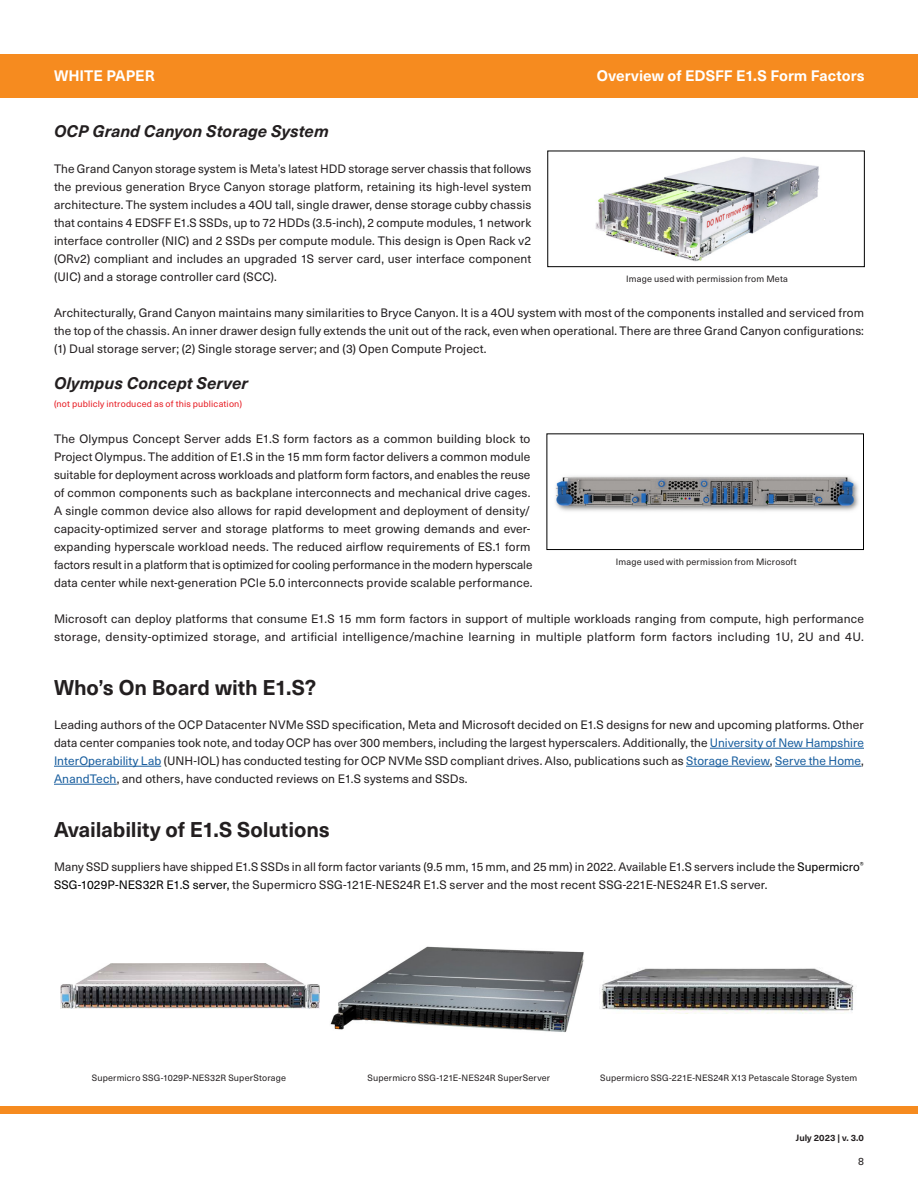
<style>
.page{position:relative;width:918px;height:1188px;background:#fff}
.page>*{position:absolute;margin:0;border:0;box-sizing:border-box;transform-origin:0 0}
.subheading{font:700 21px "Neue Haas Unica W1 G";letter-spacing:-.005em;color:#231f20}
.t1{font:italic 700 16.5px "Neue Haas Unica W1 G";color:#231f20}
.t2{font:700 15px "Neue Haas Unica W1 G";letter-spacing:.005em;color:#fff}
.t3{font:12px/18px "Neue Haas Unica W1 G";letter-spacing:.01em;color:#231f20;text-align:justify}
.t4{font:10.5px "Neue Haas Unica W1 G";color:#231f20}
.t5{font:9px "Neue Haas Unica W1 G";letter-spacing:.02em;color:#231f20}
.t6{font:9px "Neue Haas Unica W1 G";letter-spacing:.02em;color:#e71b22}
.t7{font:700 9px "Neue Haas Unica W1 G";color:#231f20}
.s1{color:#175d9e}
.s2{color:#000}
</style>
<div class="page">
<div style="left:0;top:1106px;width:918px;height:8px;background:#f68b1f"></div>
<div style="left:0;top:54px;width:918px;height:44px;background:#f68b1f"></div>
<hr style="left:710px;top:748px;width:154px;height:1px;background:#175d9e">
<hr style="left:54px;top:766px;width:107px;height:1px;background:#175d9e">
<hr style="left:686px;top:766px;width:84px;height:1px;background:#175d9e">
<hr style="left:775px;top:766px;width:86px;height:1px;background:#175d9e">
<hr style="left:54px;top:784px;width:63px;height:1px;background:#175d9e">
<img style="left:60px;top:964px;width:259px;height:44px">
<img style="left:330px;top:946px;width:254px;height:87px">
<img style="left:600px;top:968px;width:254px;height:46px">
<img style="left:555px;top:476px;width:304px;height:35px">
<div style="left:547px;top:434px;width:317px;height:116px;border:1px solid #000"></div>
<img style="left:595px;top:157px;width:225px;height:105px">
<div style="left:548px;top:151px;width:317px;height:116px;border:1px solid #000"></div>
<p class="t2" style="left:54px;top:65px;width:102px">WHITE PAPER</p>
<p class="t2" style="left:597px;top:65px;width:269px">Overview of EDSFF E1.S Form Factors</p>
<p class="t1" style="left:54px;top:118px;width:276px">OCP Grand Canyon Storage System</p>
<p class="t3" style="left:54px;top:159px;width:479px">The Grand Canyon storage system is Meta’s latest HDD storage server chassis that follows the previous generation Bryce Canyon storage platform, retaining its high-level system architecture. The system includes a 4OU tall, single drawer, dense storage cubby chassis that contains 4 EDSFF E1.S SSDs, up to 72 HDDs (3.5-inch), 2 compute modules, 1 network interface controller (NIC) and 2 SSDs per compute module. This design is Open Rack v2 (ORv2) compliant and includes an upgraded 1S server card, user interface component (UIC) and a storage controller card (SCC).</p>
<p class="t3" style="left:54px;top:303px;width:812px">Architecturally, Grand Canyon maintains many similarities to Bryce Canyon. It is a 4OU system with most of the components installed and serviced from the top of the chassis. An inner drawer design fully extends the unit out of the rack, even when operational. There are three Grand Canyon configurations: (1) Dual storage server; (2) Single storage server; and (3) Open Compute Project.</p>
<p class="t1" style="left:54px;top:370px;width:196px">Olympus Concept Server</p>
<p class="t6" style="left:54px;top:397px;width:189px">(not publicly introduced as of this publication)</p>
<p class="t3" style="left:54px;top:429px;width:480px;text-align:left">The Olympus Concept Server adds E1.S form factors as a common building block to Project Olympus. The addition of E1.S in the 15 mm form factor delivers a common module suitable for deployment across workloads and platform form factors, and enables the reuse of common components such as backplane interconnects and mechanical drive cages.<br>A single common device also allows for rapid development and deployment of density/ capacity-optimized server and storage platforms to meet growing demands and ever&shy;expanding hyperscale workload needs. The reduced airflow requirements of ES.1 form factors result in a platform that is optimized for cooling performance in the modern hyperscale data center while next-generation PCIe 5.0 interconnects provide scalable performance.</p>
<p class="t3" style="left:54px;top:609px;width:811px">Microsoft can deploy platforms that consume E1.S 15 mm form factors in support of multiple workloads ranging from compute, high performance storage, density-optimized storage, and artificial intelligence/machine learning in multiple platform form factors including 1U, 2U and 4U.</p>
<p class="subheading" style="left:54px;top:671px;width:264px">Who’s On Board with E1.S?</p>
<p class="t3" style="left:54px;top:715px;width:812px">Leading authors of the OCP Datacenter NVMe SSD specification, Meta and Microsoft decided on E1.S designs for new and upcoming platforms. Other data center companies took note, and today OCP has over 300 members, including the largest hyperscalers. Additionally, the <span class="s1">University of New Hampshire InterOperability Lab</span> (UNH-IOL) has conducted testing for OCP NVMe SSD compliant drives. Also, publications such as <span class="s1">Storage Review</span>, <span class="s1">Serve the Home</span>, <span class="s1">AnandTech</span>, and others, have conducted reviews on E1.S systems and SSDs.</p>
<p class="subheading" style="left:54px;top:814px;width:277px">Availability of E1.S Solutions</p>
<p class="t3" style="left:54px;top:857px;width:811px">Many SSD suppliers have shipped E1.S SSDs in all form factor variants (9.5 mm, 15 mm, and 25 mm) in 2022. Available E1.S servers include the <span class="s2">Supermicro</span><sup>®<br></sup><span class="s2">SSG-1029P-NES32R E1.S server,</span> the Supermicro SSG-121E-NES24R E1.S server and the most recent SSG-221E-NES24R E1.S server.</p>
<p class="t5" style="left:626px;top:273px;width:163px">Image used with permission from Meta</p>
<p class="t5" style="left:616px;top:555px;width:182px">Image used with permission from Microsoft</p>
<p class="t5" style="left:92px;top:1071px;width:196px">Supermicro SSG-1029P-NES32R SuperStorage</p>
<p class="t5" style="left:367px;top:1071px;width:184px">Supermicro SSG-121E-NES24R SuperServer</p>
<p class="t5" style="left:600px;top:1071px;width:259px">Supermicro SSG-221E-NES24R X13 Petascale Storage System</p>
<p class="t7" style="left:796px;top:1131px;width:70px">July 2023 | v. 3.0</p>
<p class="t4" style="left:858px;top:1153px;width:7px">8</p>
</div>
